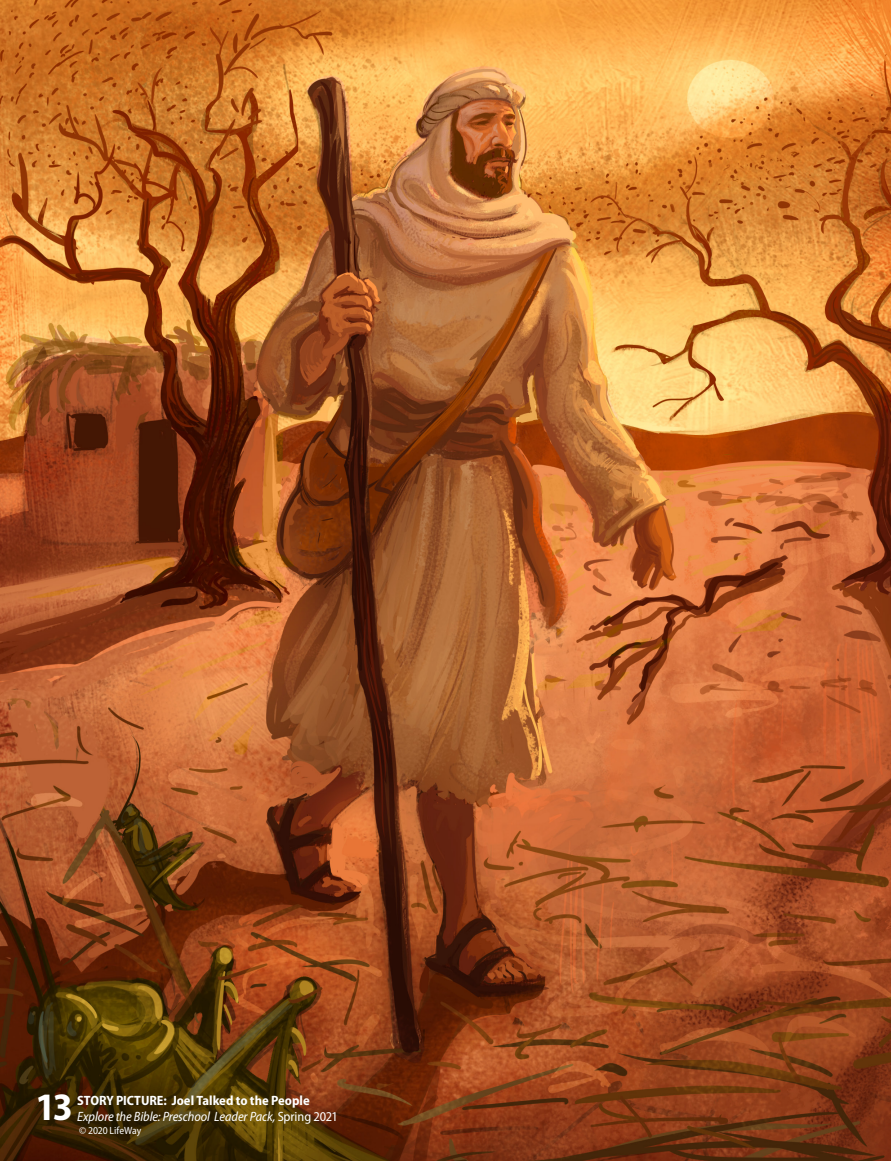
<style>
.page{position:relative;width:891px;height:1161px;background:#fff}
.page>*{position:absolute;margin:0;border:0;box-sizing:border-box;transform-origin:0 0}
.t1{font:700 semi-condensed 39px "Myriad Pro";color:#fff}
.t2{font:italic semi-condensed 13.5px/16.2px "Myriad Pro";letter-spacing:-.005em;color:#fff}
.t3{font:semi-condensed 10.5px "Myriad Pro";letter-spacing:-.005em;color:#fff}
.s1{font-weight:700;font-style:normal}
.s2{font-style:normal}
</style>
<div class="page">
<img style="left:0;top:0;width:891px;height:1161px">
<h1 class="t1" style="left:35px;top:1085px;width:39px">13</h1>
<p class="t2" style="left:77px;top:1093px;width:262px"><span class="s1">STORY PICTURE: Joel Talked to the People<br></span>Explore the Bible: Preschool Leader Pack, <span class="s2">Spring 2021</span></p>
<p class="t3" style="left:79px;top:1125px;width:64px">© 2020 LifeWay</p>
</div>
